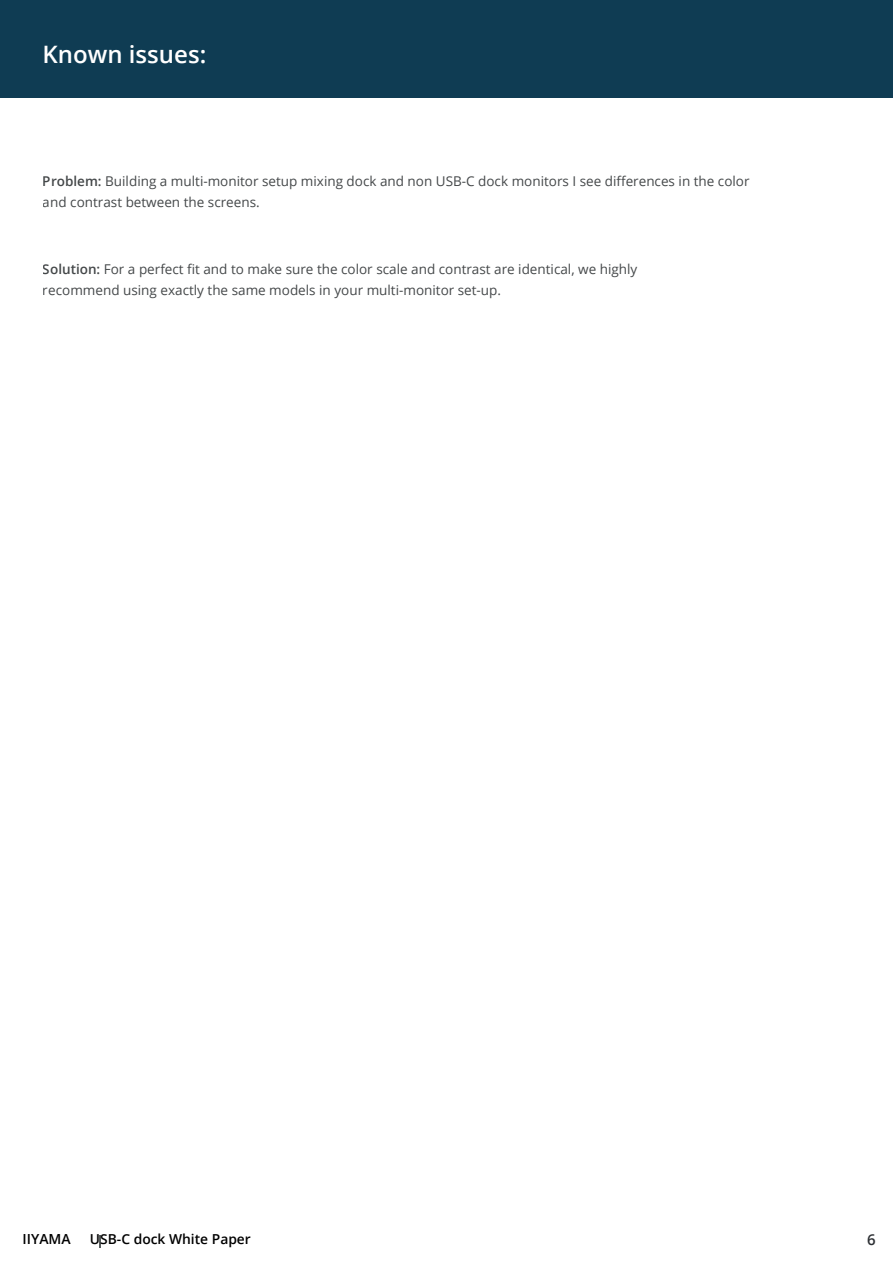
<style>
.page{position:relative;width:893px;height:1263px;background:#fff}
.page>*{position:absolute;margin:0;border:0;box-sizing:border-box;transform-origin:0 0}
.t1{font:600 24px "Open Sans";color:#fff}
.t2{font:600 15px "Open Sans";color:#2c2f33}
.t3{font:600 13.8px "Open Sans";color:#000001}
.t4{font:13.5px/21px "Open Sans";color:#222628}
.s1{font-weight:600}
.s2{font-size:13.95px}
</style>
<div class="page">
<div style="left:0;top:0;width:893px;height:97px;background:#0f3c53"></div>
<svg style="left:100px;top:1235px;width:1px;height:12px"></svg>
<p class="t1" style="left:43px;top:38px;width:165px">Known issues:</p>
<p class="t4" style="left:43px;top:170px;width:708px"><span class="s1">Problem:</span> Building a multi-monitor setup mixing dock and non USB-C dock monitors I see differences in the color and contrast between the screens.</p>
<p class="t4" style="left:43px;top:258px;width:596px"><span class="s1">Solution:</span> For a perfect fit and to make sure the color scale and contrast are identical, we highly recommend using exactly the same models in your multi-monitor set-up.</p>
<p class="t3" style="left:23px;top:1230px;width:230px"><span class="s2">IIYAMA</span> USB-C dock White Paper</p>
<p class="t2" style="left:867px;top:1229px;width:10px">6</p>
</div>
